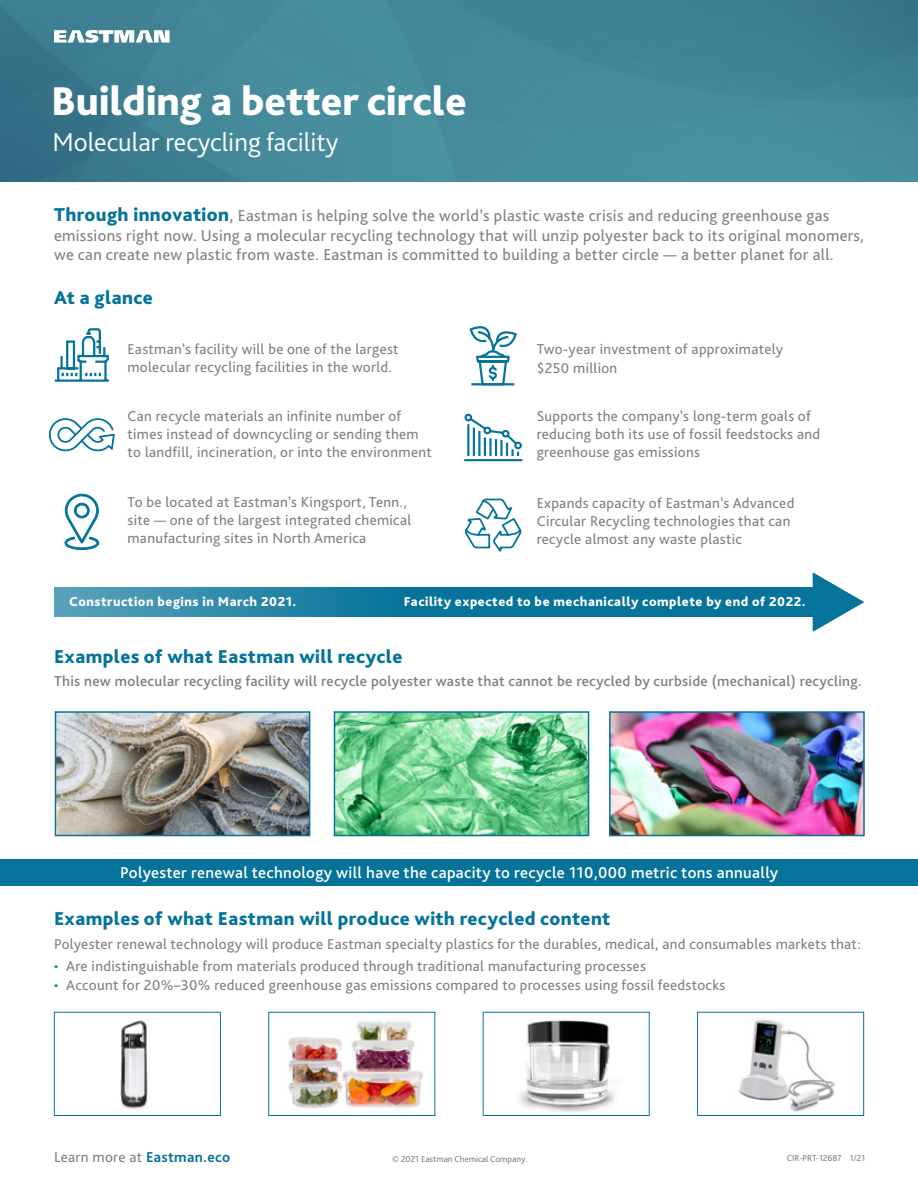
<style>
.page{position:relative;width:918px;height:1188px;background:#fff}
.page>*{position:absolute;margin:0;border:0;box-sizing:border-box;transform-origin:0 0}
.t1{font:800 42px "Bliss Pro";color:#fff}
.t2{font:300 27px "Bliss Pro";color:#fff}
.t3{font:800 19.5px "Bliss Pro";letter-spacing:.02em;color:#05739a}
.t4{font:16.5px/19.8px "Bliss Pro";letter-spacing:.02em;color:#808083}
.t5{font:500 16.5px "Bliss Pro";letter-spacing:.02em;color:#fff}
.t6{font:15px/18px "Bliss Pro";letter-spacing:.02em;color:#808083}
.t7{font:500 15px "Bliss Pro";letter-spacing:.02em;color:#808083}
.t8{font:800 13.5px "Bliss Pro";letter-spacing:.04em;color:#fff}
.t9{font:9px "Bliss Pro";color:#807f84}
.s1{font-weight:800;font-size:19.5px;color:#05739a}
.s2{font-weight:500}
.s3{font-size:13.5px;color:#00877d}
.s4{font-weight:700;color:#05739a}
</style>
<div class="page">
<img style="left:0;top:0;width:918px;height:181px">
<svg style="left:54px;top:30px;width:116px;height:13px"></svg>
<svg style="left:54px;top:328px;width:55px;height:54px"></svg>
<svg style="left:469px;top:326px;width:48px;height:60px"></svg>
<svg style="left:65px;top:494px;width:34px;height:56px"></svg>
<svg style="left:464px;top:413px;width:59px;height:49px"></svg>
<svg style="left:48px;top:417px;width:68px;height:35px"></svg>
<svg style="left:465px;top:498px;width:57px;height:54px"></svg>
<svg style="left:54px;top:587px;width:759px;height:30px;background:#187ea1"></svg>
<svg style="left:813px;top:573px;width:51px;height:59px"></svg>
<img style="left:58px;top:714px;width:249px;height:119px">
<div style="left:55px;top:711px;width:255px;height:125px;border:2px solid #05739a"></div>
<img style="left:337px;top:714px;width:249px;height:119px">
<div style="left:334px;top:711px;width:255px;height:125px;border:2px solid #05739a"></div>
<img style="left:612px;top:714px;width:250px;height:119px">
<div style="left:609px;top:711px;width:256px;height:125px;border:2px solid #05739a"></div>
<div style="left:0;top:859px;width:918px;height:26px;background:#05739a"></div>
<img style="left:120px;top:1020px;width:28px;height:89px">
<div style="left:54px;top:1012px;width:167px;height:104px;border:1px solid #05739a"></div>
<img style="left:288px;top:1021px;width:136px;height:87px">
<div style="left:268px;top:1012px;width:167px;height:104px;border:1px solid #05739a"></div>
<img style="left:519px;top:1020px;width:97px;height:92px">
<div style="left:483px;top:1012px;width:167px;height:104px;border:1px solid #05739a"></div>
<img style="left:738px;top:1019px;width:97px;height:93px">
<div style="left:697px;top:1012px;width:167px;height:104px;border:1px solid #05739a"></div>
<p class="t1" style="left:51px;top:75px;width:417px">Building a better circle</p>
<p class="t2" style="left:52px;top:125px;width:288px">Molecular recycling facility</p>
<p class="t4" style="left:54px;top:205px;width:812px"><span class="s1">Through innovation</span><span class="s2">,</span> Eastman is helping solve the world’s plastic waste crisis and reducing greenhouse gas emissions right now. Using a molecular recycling technology that will unzip polyester back to its original monomers, we can create new plastic from waste. Eastman is committed to building a better circle — a better planet for all.</p>
<p class="t3" style="left:54px;top:286px;width:100px">At a glance</p>
<p class="t6" style="left:128px;top:339px;width:273px">Eastman’s facility will be one of the largest molecular recycling facilities in the world.</p>
<p class="t6" style="left:128px;top:407px;width:306px">Can recycle materials an infinite number of times instead of downcycling or sending them to landfill, incineration, or into the environment</p>
<p class="t6" style="left:128px;top:492px;width:285px">To be located at Eastman’s Kingsport, Tenn., site — one of the largest integrated chemical manufacturing sites in North America</p>
<p class="t6" style="left:537px;top:339px;width:248px;line-height:19.5px">Two-year investment of approximately $250 million</p>
<p class="t6" style="left:537px;top:407px;width:285px">Supports the company’s long-term goals of reducing both its use of fossil feedstocks and greenhouse gas emissions</p>
<p class="t6" style="left:537px;top:494px;width:259px">Expands capacity of Eastman’s Advanced<br>Circular Recycling technologies that can recycle almost any waste plastic</p>
<p class="t8" style="left:69px;top:593px;width:229px">Construction begins in March 2021.</p>
<p class="t8" style="left:404px;top:593px;width:403px">Facility expected to be mechanically complete by end of 2022.</p>
<p class="t3" style="left:54px;top:644px;width:350px">Examples of what Eastman will recycle</p>
<p class="t7" style="left:54px;top:671px;width:809px">This new molecular recycling facility will recycle polyester waste that cannot be recycled by curbside (mechanical) recycling.</p>
<p class="t5" style="left:120px;top:862px;width:660px">Polyester renewal technology will have the capacity to recycle 110,000 metric tons annually</p>
<p class="t3" style="left:54px;top:907px;width:558px">Examples of what Eastman will produce with recycled content</p>
<p class="t6" style="left:54px;top:934px;width:808px">Polyester renewal technology will produce Eastman specialty plastics for the durables, medical, and consumables markets that:</p>
<p class="t6" style="left:54px;top:957px;width:593px"><span class="s3">•</span> Are indistinguishable from materials produced through traditional manufacturing processes</p>
<p class="t6" style="left:54px;top:976px;width:673px"><span class="s3">•</span> Account for 20%–30% reduced greenhouse gas emissions compared to processes using fossil feedstocks</p>
<p class="t6" style="left:54px;top:1147px;width:178px">Learn more at <span class="s4">Eastman.eco</span></p>
<p class="t9" style="left:392px;top:1153px;width:137px">© 2021 Eastman Chemical Company.</p>
<p class="t9" style="left:787px;top:1153px;width:80px">CIR-PRT-12687 1/21</p>
</div>
